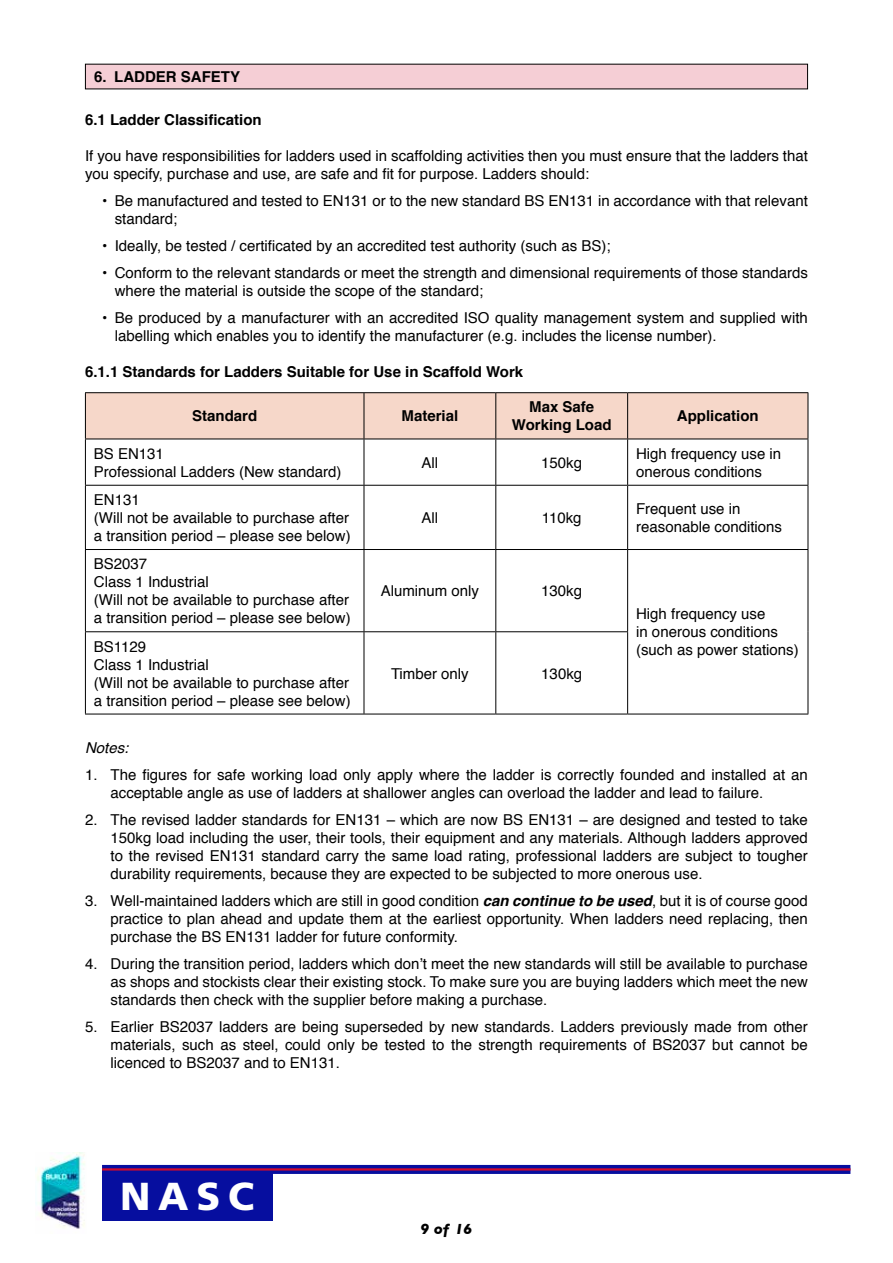
<style>
.page{position:relative;width:893px;height:1263px;background:#fff}
.page>*{position:absolute;margin:0;border:0;box-sizing:border-box;transform-origin:0 0}
.t1{font:900 39px "Frutiger";color:#fff}
.t2{font:15px/18px "Helvetica";color:#000}
.t3{font:700 15px/18px "Helvetica";color:#000;text-align:center}
.t4{font:italic 15px "Helvetica";color:#000}
.t5{font:italic 700 15px "Gill Sans";color:#000}
.s1{font-weight:700;font-style:italic}
</style>
<div class="page">
<div style="left:102px;top:1169px;width:170px;height:51px;background:#060e9f"></div>
<svg style="left:102px;top:1165px;width:748px;height:9px;background:#170f96"></svg>
<hr style="left:102px;top:1168px;width:748px;height:2px;background:#cf0a2c">
<img style="left:35px;top:1152px;width:50px;height:77px">
<div style="left:85px;top:64px;width:722px;height:25px;background:#f5ced5"></div>
<div style="left:86px;top:393px;width:722px;height:46px;background:#f6d7c9"></div>
<hr style="left:85px;top:392px;width:279px;height:1px;background:#000">
<hr style="left:85px;top:393px;width:1px;height:46px;background:#000">
<hr style="left:364px;top:392px;width:132px;height:1px;background:#000">
<hr style="left:364px;top:393px;width:1px;height:46px;background:#000">
<hr style="left:496px;top:392px;width:132px;height:1px;background:#000">
<hr style="left:495px;top:393px;width:1px;height:46px;background:#000">
<hr style="left:628px;top:392px;width:180px;height:1px;background:#000">
<hr style="left:627px;top:393px;width:1px;height:46px;background:#000">
<hr style="left:808px;top:393px;width:1px;height:46px;background:#000">
<hr style="left:85px;top:439px;width:279px;height:1px;background:#000">
<hr style="left:85px;top:439px;width:1px;height:46px;background:#000">
<hr style="left:364px;top:439px;width:132px;height:1px;background:#000">
<hr style="left:364px;top:439px;width:1px;height:46px;background:#000">
<hr style="left:496px;top:439px;width:132px;height:1px;background:#000">
<hr style="left:495px;top:439px;width:1px;height:46px;background:#000">
<hr style="left:628px;top:439px;width:180px;height:1px;background:#000">
<hr style="left:627px;top:439px;width:1px;height:46px;background:#000">
<hr style="left:808px;top:439px;width:1px;height:46px;background:#000">
<hr style="left:85px;top:485px;width:279px;height:1px;background:#000">
<hr style="left:85px;top:486px;width:1px;height:63px;background:#000">
<hr style="left:364px;top:485px;width:132px;height:1px;background:#000">
<hr style="left:364px;top:486px;width:1px;height:63px;background:#000">
<hr style="left:496px;top:485px;width:132px;height:1px;background:#000">
<hr style="left:495px;top:486px;width:1px;height:63px;background:#000">
<hr style="left:628px;top:485px;width:180px;height:1px;background:#000">
<hr style="left:627px;top:486px;width:1px;height:63px;background:#000">
<hr style="left:808px;top:486px;width:1px;height:63px;background:#000">
<hr style="left:85px;top:549px;width:279px;height:1px;background:#000">
<hr style="left:85px;top:550px;width:1px;height:81px;background:#000">
<hr style="left:364px;top:549px;width:132px;height:1px;background:#000">
<hr style="left:364px;top:550px;width:1px;height:81px;background:#000">
<hr style="left:496px;top:549px;width:132px;height:1px;background:#000">
<hr style="left:495px;top:550px;width:1px;height:81px;background:#000">
<hr style="left:628px;top:549px;width:180px;height:1px;background:#000">
<hr style="left:627px;top:550px;width:1px;height:81px;background:#000">
<hr style="left:808px;top:550px;width:1px;height:82px;background:#000">
<hr style="left:85px;top:631px;width:279px;height:1px;background:#000">
<hr style="left:85px;top:632px;width:1px;height:82px;background:#000">
<hr style="left:364px;top:631px;width:132px;height:1px;background:#000">
<hr style="left:364px;top:632px;width:1px;height:82px;background:#000">
<hr style="left:496px;top:631px;width:132px;height:1px;background:#000">
<hr style="left:495px;top:632px;width:1px;height:82px;background:#000">
<hr style="left:627px;top:632px;width:1px;height:82px;background:#000">
<hr style="left:808px;top:632px;width:1px;height:82px;background:#000">
<hr style="left:85px;top:714px;width:279px;height:1px;background:#000">
<hr style="left:364px;top:714px;width:132px;height:1px;background:#000">
<hr style="left:496px;top:714px;width:132px;height:1px;background:#000">
<hr style="left:628px;top:714px;width:180px;height:1px;background:#000">
<p class="t3" style="left:94px;top:68px;width:147px">6. LADDER SAFETY</p>
<p class="t3" style="left:85px;top:111px;width:178px">6.1 Ladder Classification</p>
<p class="t2" style="left:85px;top:147px;width:724px">If you have responsibilities for ladders used in scaffolding activities then you must ensure that the ladders that you specify, purchase and use, are safe and fit for purpose. Ladders should:</p>
<p class="t2" style="left:115px;top:192px;width:695px;text-indent:-13px">• Be manufactured and tested to EN131 or to the new standard BS EN131 in accordance with that relevant standard;</p>
<p class="t2" style="left:102px;top:237px;width:510px">• Ideally, be tested / certificated by an accredited test authority (such as BS);</p>
<p class="t2" style="left:115px;top:264px;width:695px;text-indent:-13px">• Conform to the relevant standards or meet the strength and dimensional requirements of those standards where the material is outside the scope of the standard;</p>
<p class="t2" style="left:115px;top:309px;width:695px;text-indent:-13px">• Be produced by a manufacturer with an accredited ISO quality management system and supplied with labelling which enables you to identify the manufacturer (e.g. includes the license number).</p>
<p class="t3" style="left:85px;top:363px;width:440px">6.1.1 Standards for Ladders Suitable for Use in Scaffold Work</p>
<p class="t3" style="left:192px;top:407px;width:67px">Standard</p>
<p class="t3" style="left:402px;top:407px;width:58px">Material</p>
<p class="t3" style="left:512px;top:398px;width:101px">Max Safe<br>Working Load</p>
<p class="t3" style="left:677px;top:407px;width:83px">Application</p>
<p class="t2" style="left:94px;top:445px;width:249px">BS EN131<br>Professional Ladders (New standard)</p>
<p class="t2" style="left:422px;top:454px;width:18px">All</p>
<p class="t2" style="left:541px;top:454px;width:42px">150kg</p>
<p class="t2" style="left:636px;top:445px;width:147px">High frequency use in onerous conditions</p>
<p class="t2" style="left:94px;top:491px;width:258px">EN131<br>(Will not be available to purchase after a transition period – please see below)</p>
<p class="t2" style="left:422px;top:509px;width:18px">All</p>
<p class="t2" style="left:542px;top:509px;width:41px">110kg</p>
<p class="t2" style="left:636px;top:500px;width:147px">Frequent use in reasonable conditions</p>
<p class="t2" style="left:94px;top:555px;width:258px">BS2037<br>Class 1 Industrial<br>(Will not be available to purchase after a transition period – please see below)</p>
<p class="t2" style="left:381px;top:582px;width:100px">Aluminum only</p>
<p class="t2" style="left:541px;top:582px;width:42px">130kg</p>
<p class="t2" style="left:636px;top:606px;width:143px">High frequency use in onerous conditions</p>
<p class="t2" style="left:94px;top:638px;width:54px">BS1129</p>
<p class="t2" style="left:636px;top:642px;width:164px">(such as power stations)</p>
<p class="t2" style="left:94px;top:656px;width:258px">Class 1 Industrial<br>(Will not be available to purchase after a transition period – please see below)</p>
<p class="t2" style="left:391px;top:665px;width:79px">Timber only</p>
<p class="t2" style="left:541px;top:665px;width:42px">130kg</p>
<p class="t4" style="left:85px;top:736px;width:45px">Notes:</p>
<p class="t2" style="left:111px;top:767px;width:699px;text-indent:-26px">1. The figures for safe working load only apply where the ladder is correctly founded and installed at an acceptable angle as use of ladders at shallower angles can overload the ladder and lead to failure.</p>
<p class="t2" style="left:111px;top:812px;width:699px;text-align:justify;text-indent:-26px">2. The revised ladder standards for EN131 – which are now BS EN131 – are designed and tested to take 150kg load including the user, their tools, their equipment and any materials. Although ladders approved to the revised EN131 standard carry the same load rating, professional ladders are subject to tougher durability requirements, because they are expected to be subjected to more onerous use.</p>
<p class="t2" style="left:111px;top:893px;width:699px;text-align:justify;text-indent:-26px">3. Well-maintained ladders which are still in good condition <span class="s1">can continue to be used</span>, but it is of course good practice to plan ahead and update them at the earliest opportunity. When ladders need replacing, then purchase the BS EN131 ladder for future conformity.</p>
<p class="t2" style="left:111px;top:956px;width:699px;text-align:justify;text-indent:-26px">4. During the transition period, ladders which don’t meet the new standards will still be available to purchase as shops and stockists clear their existing stock. To make sure you are buying ladders which meet the new standards then check with the supplier before making a purchase.</p>
<p class="t2" style="left:111px;top:1019px;width:699px;text-align:justify;text-indent:-26px">5. Earlier BS2037 ladders are being superseded by new standards. Ladders previously made from other materials, such as steel, could only be tested to the strength requirements of BS2037 but cannot be licenced to BS2037 and to EN131.</p>
<h1 class="t1" style="left:120px;top:1173px;width:135px">NASC</h1>
<p class="t5" style="left:421px;top:1220px;width:53px">9 of 16</p>
</div>
